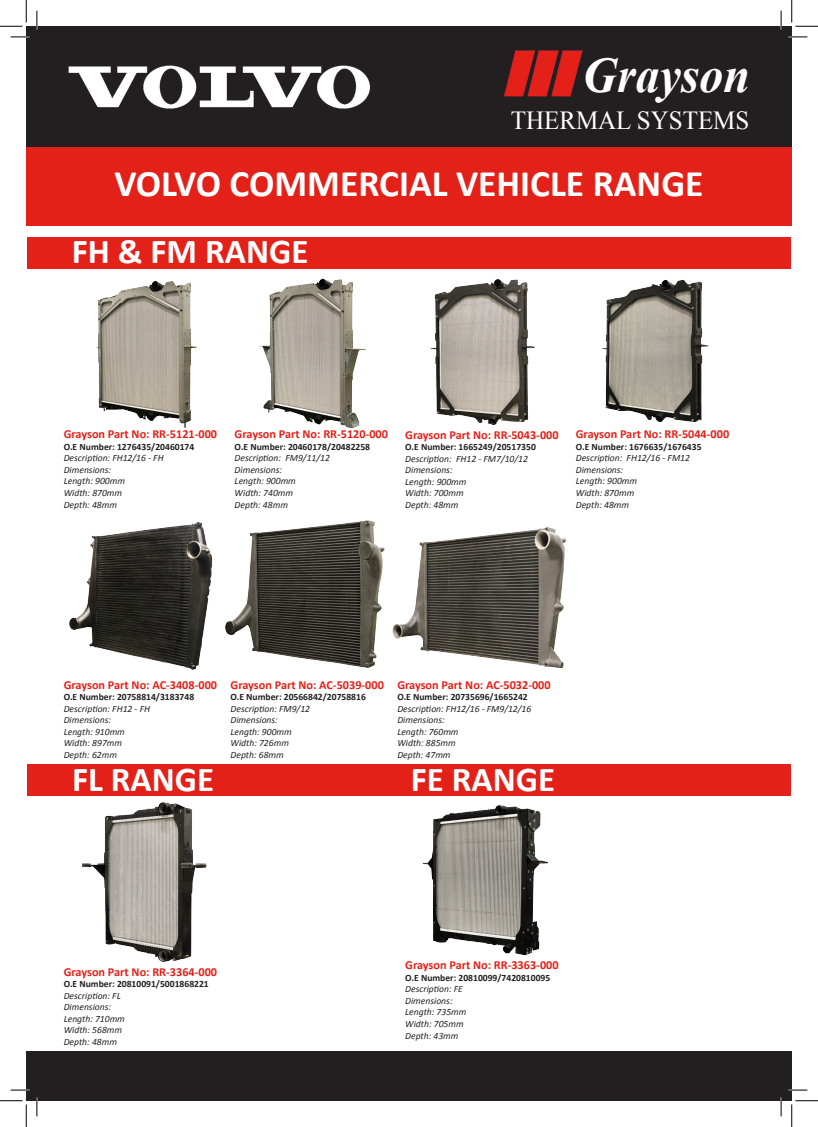
<style>
.page{position:relative;width:818px;height:1127px;background:#fff}
.page>*{position:absolute;margin:0;border:0;box-sizing:border-box;transform-origin:0 0}
.t1{font:italic 700 49.75px "Times New Roman";color:#fff;scale:.96 1}
.t2{font:700 37.5px "Calibri";color:#fff}
.t3{font:700 35px "Calibri";color:#fff}
.t4{font:26px "Times New Roman";color:#fff;scale:.96 1}
.t5{font:700 12.25px "Calibri";color:#e32119}
.t6{font:italic 9.62px/11.5px "Calibri";color:#231f20}
.t7{font:700 9.62px "Calibri";color:#231f20}
</style>
<div class="page">
<div style="left:26px;top:26px;width:766px;height:121px;background:#231f20"></div>
<div style="left:781px;top:147px;width:11px;height:78px;background:#e32119"></div>
<svg style="left:504px;top:50px;width:79px;height:47px"></svg>
<div style="left:37px;top:147px;width:744px;height:79px;background:#e32119"></div>
<div style="left:27px;top:237px;width:764px;height:32px;background:#e32119"></div>
<div style="left:27px;top:764px;width:764px;height:32px;background:#e32119"></div>
<img style="left:68px;top:65px;width:302px;height:44px">
<div style="left:26px;top:1051px;width:766px;height:49px;background:#231f20"></div>
<img style="left:96px;top:281px;width:101px;height:148px">
<img style="left:259px;top:278px;width:107px;height:151px">
<img style="left:430px;top:279px;width:105px;height:146px">
<img style="left:81px;top:802px;width:126px;height:160px">
<img style="left:422px;top:805px;width:126px;height:151px">
<img style="left:225px;top:520px;width:160px;height:148px">
<img style="left:392px;top:527px;width:174px;height:142px">
<img style="left:69px;top:522px;width:144px;height:148px">
<img style="left:602px;top:279px;width:107px;height:143px">
<svg style="left:11px;top:36px;width:18px;height:2px"></svg>
<svg style="left:788px;top:36px;width:19px;height:2px"></svg>
<svg style="left:11px;top:1089px;width:18px;height:1px"></svg>
<svg style="left:788px;top:1089px;width:19px;height:1px"></svg>
<svg style="left:36px;top:11px;width:2px;height:18px"></svg>
<svg style="left:36px;top:1097px;width:2px;height:18px"></svg>
<svg style="left:780px;top:11px;width:2px;height:18px"></svg>
<svg style="left:780px;top:1097px;width:2px;height:18px"></svg>
<svg style="left:0;top:0;width:27px;height:27px"></svg>
<svg style="left:0;top:1100px;width:27px;height:26px"></svg>
<svg style="left:791px;top:0;width:27px;height:27px"></svg>
<svg style="left:791px;top:1100px;width:27px;height:26px"></svg>
<p class="t1" style="left:583px;top:41px;width:176px">Grayson</p>
<p class="t4" style="left:511px;top:103px;width:250px">THERMAL SYSTEMS</p>
<p class="t2" style="left:115px;top:160px;width:590px">VOLVO COMMERCIAL VEHICLE RANGE</p>
<p class="t3" style="left:72px;top:229px;width:238px">FH &amp; FM RANGE</p>
<p class="t5" style="left:64px;top:426px;width:155px">Grayson Part No: RR-5121-000</p>
<p class="t7" style="left:64px;top:440px;width:132px">O.E Number: 1276435/20460174</p>
<p class="t6" style="left:64px;top:452px;width:102px">Description: FH12/16 - FH</p>
<p class="t6" style="left:64px;top:463px;width:63px">Dimensions:<br>Length: 900mm</p>
<p class="t6" style="left:64px;top:486px;width:60px">Width: 870mm</p>
<p class="t6" style="left:64px;top:498px;width:55px">Depth: 48mm</p>
<p class="t5" style="left:235px;top:426px;width:155px">Grayson Part No: RR-5120-000</p>
<p class="t7" style="left:235px;top:440px;width:137px">O.E Number: 20460178/20482258</p>
<p class="t6" style="left:235px;top:452px;width:97px">Description: FM9/11/12</p>
<p class="t6" style="left:235px;top:463px;width:63px">Dimensions:<br>Length: 900mm</p>
<p class="t6" style="left:235px;top:486px;width:60px">Width: 740mm</p>
<p class="t6" style="left:235px;top:498px;width:55px">Depth: 48mm</p>
<p class="t5" style="left:405px;top:426px;width:155px">Grayson Part No: RR-5043-000</p>
<p class="t7" style="left:405px;top:441px;width:132px">O.E Number: 1665249/20517350</p>
<p class="t6" style="left:405px;top:452px;width:124px">Description: FH12 - FM7/10/12</p>
<p class="t6" style="left:405px;top:464px;width:63px">Dimensions:<br>Length: 900mm</p>
<p class="t6" style="left:405px;top:487px;width:60px">Width: 700mm</p>
<p class="t6" style="left:405px;top:498px;width:55px">Depth: 48mm</p>
<p class="t5" style="left:576px;top:426px;width:155px">Grayson Part No: RR-5044-000</p>
<p class="t7" style="left:576px;top:440px;width:127px">O.E Number: 1676635/1676435</p>
<p class="t6" style="left:576px;top:452px;width:116px">Description: FH12/16 - FM12</p>
<p class="t6" style="left:576px;top:463px;width:63px">Dimensions:<br>Length: 900mm</p>
<p class="t6" style="left:576px;top:486px;width:60px">Width: 870mm</p>
<p class="t6" style="left:576px;top:498px;width:55px">Depth: 48mm</p>
<p class="t5" style="left:64px;top:676px;width:155px">Grayson Part No: AC-3408-000</p>
<p class="t7" style="left:64px;top:690px;width:132px">O.E Number: 20758814/3183748</p>
<p class="t6" style="left:64px;top:702px;width:88px">Description: FH12 - FH</p>
<p class="t6" style="left:64px;top:713px;width:63px">Dimensions:<br>Length: 910mm</p>
<p class="t6" style="left:64px;top:736px;width:60px">Width: 897mm</p>
<p class="t6" style="left:64px;top:748px;width:55px">Depth: 62mm</p>
<p class="t5" style="left:230px;top:676px;width:155px">Grayson Part No: AC-5039-000</p>
<p class="t7" style="left:230px;top:690px;width:137px">O.E Number: 20566842/20758816</p>
<p class="t6" style="left:230px;top:702px;width:81px">Description: FM9/12</p>
<p class="t6" style="left:230px;top:713px;width:63px">Dimensions:<br>Length: 900mm</p>
<p class="t6" style="left:230px;top:736px;width:60px">Width: 726mm</p>
<p class="t6" style="left:230px;top:748px;width:55px">Depth: 68mm</p>
<p class="t5" style="left:397px;top:676px;width:155px">Grayson Part No: AC-5032-000</p>
<p class="t7" style="left:397px;top:690px;width:132px">O.E Number: 20735696/1665242</p>
<p class="t6" style="left:397px;top:702px;width:135px">Description: FH12/16 - FM9/12/16</p>
<p class="t6" style="left:397px;top:713px;width:63px">Dimensions:<br>Length: 760mm</p>
<p class="t6" style="left:397px;top:736px;width:60px">Width: 885mm</p>
<p class="t6" style="left:397px;top:748px;width:55px">Depth: 47mm</p>
<p class="t3" style="left:72px;top:756px;width:144px">FL RANGE</p>
<p class="t3" style="left:411px;top:756px;width:146px">FE RANGE</p>
<p class="t5" style="left:64px;top:963px;width:155px">Grayson Part No: RR-3364-000</p>
<p class="t7" style="left:64px;top:977px;width:147px">O.E Number: 20810091/5001868221</p>
<p class="t6" style="left:64px;top:989px;width:59px">Description: FL</p>
<p class="t6" style="left:64px;top:1000px;width:63px">Dimensions:<br>Length: 710mm</p>
<p class="t6" style="left:64px;top:1023px;width:60px">Width: 568mm</p>
<p class="t6" style="left:64px;top:1035px;width:55px">Depth: 48mm</p>
<p class="t5" style="left:405px;top:957px;width:155px">Grayson Part No: RR-3363-000</p>
<p class="t7" style="left:405px;top:971px;width:147px">O.E Number: 20810099/7420810095</p>
<p class="t6" style="left:405px;top:982px;width:59px">Description: FE</p>
<p class="t6" style="left:405px;top:994px;width:63px">Dimensions:<br>Length: 735mm</p>
<p class="t6" style="left:405px;top:1017px;width:60px">Width: 705mm</p>
<p class="t6" style="left:405px;top:1028px;width:55px">Depth: 43mm</p>
</div>
